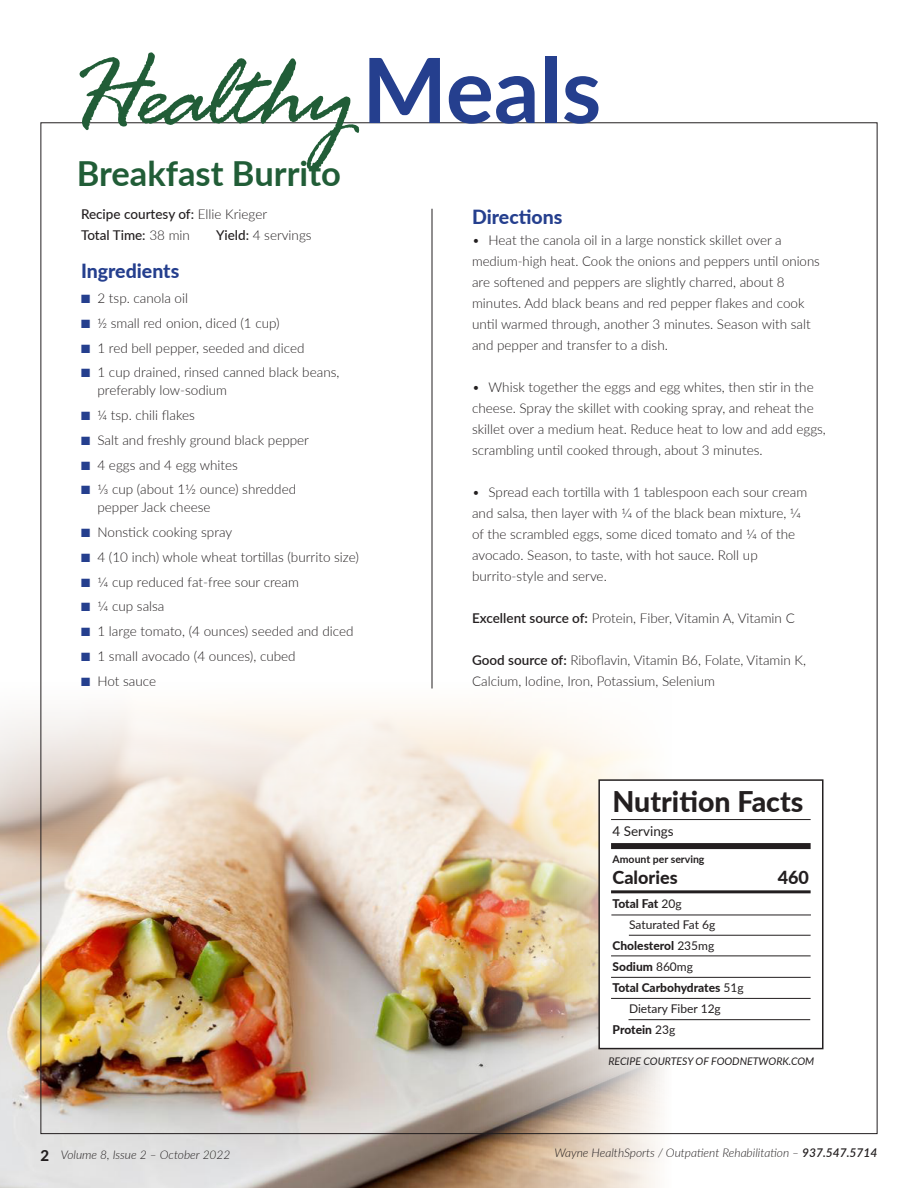
<style>
.page{position:relative;width:918px;height:1188px;background:#fff}
.page>*{position:absolute;margin:0;border:0;box-sizing:border-box;transform-origin:0 0}
.t1{font:108px "Rage Italic AG";color:#215d37}
.t2{font:700 90px "Lato";color:#253f8e}
.t3{font:700 34.5px "Lato";color:#215d37}
.t4{font:800 28.5px "Lato";color:#231f20}
.t5{font:800 19.5px "Lato";color:#253f8e}
.t6{font:800 18px "Lato";color:#231f20}
.t7{font:300 13.5px/21px "Lato";color:#231f20}
.t8{font:500 13.5px "Lato";color:#231f20}
.t9{font:13.5px "Lato";color:#231f20}
.t10{font:italic 300 12px "Lato";color:#231f20}
.t11{font:800 12px "Lato";color:#231f20}
.t12{font:12px "Lato";color:#231f20}
.t13{font:italic 10.5px "Lato";color:#231f20}
.t14{font:700 10.5px "Lato";color:#231f20}
.s1{font-weight:300}
.s2{font-weight:500}
.s3{color:#253f8e}
.s4{font-weight:600}
.s5{font-weight:400}
.s6{font-weight:800;font-style:normal;font-size:15px}
</style>
<div class="page">
<img style="left:0;top:678px;width:460px;height:510px">
<img style="left:460px;top:708px;width:418px;height:480px">
<hr style="left:432px;top:209px;width:1px;height:479px;background:#231f20">
<div style="left:599px;top:780px;width:224px;height:269px;background:#fff"></div>
<div style="left:598px;top:779px;width:226px;height:270px;border:2px solid #231f20"></div>
<hr style="left:611px;top:819px;width:200px;height:1px;background:#231f20">
<div style="left:611px;top:843px;width:200px;height:6px;background:#231f20"></div>
<hr style="left:611px;top:890px;width:200px;height:3px;background:#231f20">
<hr style="left:611px;top:915px;width:200px;height:1px;background:#231f20">
<hr style="left:629px;top:935px;width:182px;height:1px;background:#231f20">
<hr style="left:611px;top:956px;width:200px;height:1px;background:#231f20">
<hr style="left:611px;top:977px;width:200px;height:1px;background:#231f20">
<hr style="left:611px;top:998px;width:200px;height:1px;background:#231f20">
<hr style="left:629px;top:1019px;width:181px;height:1px;background:#231f20">
<p class="t1" style="left:67px;top:47px;width:284px">Healthy</p>
<p class="t2" style="left:362px;top:24px;width:241px">Meals</p>
<p class="t8" style="left:81px;top:204px;width:188px">Recipe courtesy of: <span class="s1">Ellie Krieger</span></p>
<p class="t8" style="left:81px;top:225px;width:110px">Total Time: <span class="s1">38 min</span></p>
<p class="t7" style="left:216px;top:224px;width:97px"><span class="s2">Yield:</span> 4 servings</p>
<p class="t5" style="left:81px;top:257px;width:100px">Ingredients</p>
<p class="t7" style="left:81px;top:287px;width:109px"><span class="s3">■</span> 2 tsp. canola oil</p>
<p class="t7" style="left:81px;top:312px;width:200px"><span class="s3">■</span> ½ small red onion, diced (1 cup)</p>
<p class="t7" style="left:81px;top:337px;width:225px"><span class="s3">■</span> 1 red bell pepper, seeded and diced</p>
<p class="t7" style="left:81px;top:362px;width:260px"><span class="s3">■</span> 1 cup drained, rinsed canned black beans,</p>
<p class="t7" style="left:97px;top:380px;width:131px">preferably low-sodium</p>
<p class="t7" style="left:81px;top:404px;width:115px"><span class="s3">■</span> ¼ tsp. chili flakes</p>
<p class="t7" style="left:81px;top:429px;width:230px"><span class="s3">■</span> Salt and freshly ground black pepper</p>
<p class="t7" style="left:81px;top:454px;width:159px"><span class="s3">■</span> 4 eggs and 4 egg whites</p>
<p class="t7" style="left:81px;top:479px;width:217px"><span class="s3">■</span> 1/3 cup (about 11/2 ounce) shredded</p>
<p class="t7" style="left:97px;top:497px;width:115px">pepper Jack cheese</p>
<p class="t7" style="left:81px;top:521px;width:153px"><span class="s3">■</span> Nonstick cooking spray</p>
<p class="t7" style="left:81px;top:546px;width:280px"><span class="s3">■</span> 4 (10 inch) whole wheat tortillas (burrito size)</p>
<p class="t7" style="left:81px;top:571px;width:220px"><span class="s3">■</span> 1/4 cup reduced fat-free sour cream</p>
<p class="t7" style="left:81px;top:596px;width:85px"><span class="s3">■</span> 1/4 cup salsa</p>
<p class="t7" style="left:81px;top:620px;width:274px"><span class="s3">■</span> 1 large tomato, (4 ounces) seeded and diced</p>
<p class="t7" style="left:81px;top:645px;width:216px"><span class="s3">■</span> 1 small avocado (4 ounces), cubed</p>
<p class="t7" style="left:81px;top:670px;width:77px"><span class="s3">■</span> Hot sauce</p>
<p class="t3" style="left:77px;top:149px;width:266px">Breakfast Burrito</p>
<p class="t5" style="left:472px;top:202px;width:92px">Directions</p>
<p class="t7" style="left:472px;top:229px;width:311px">• Heat the canola oil in a large nonstick skillet over a</p>
<p class="t7" style="left:472px;top:250px;width:349px">medium-high heat. Cook the onions and peppers until onions are softened and peppers are slightly charred, about 8</p>
<p class="t7" style="left:472px;top:292px;width:340px">minutes. Add black beans and red pepper flakes and cook until warmed through, another 3 minutes. Season with salt and pepper and transfer to a dish.</p>
<p class="t7" style="left:472px;top:376px;width:355px">• Whisk together the eggs and egg whites, then stir in the cheese. Spray the skillet with cooking spray, and reheat the skillet over a medium heat. Reduce heat to low and add eggs, scrambling until cooked through, about 3 minutes.</p>
<p class="t7" style="left:472px;top:481px;width:337px">• Spread each tortilla with 1 tablespoon each sour cream and salsa, then layer with 1/4 of the black bean mixture, 1/4</p>
<p class="t7" style="left:472px;top:523px;width:325px">of the scrambled eggs, some diced tomato and 1/4 of the</p>
<p class="t7" style="left:472px;top:544px;width:287px">avocado. Season, to taste, with hot sauce. Roll up</p>
<p class="t7" style="left:472px;top:565px;width:136px">burrito-style and serve.</p>
<p class="t7" style="left:472px;top:607px;width:324px"><span class="s4">Excellent source of:</span> Protein, Fiber, Vitamin A, Vitamin C</p>
<p class="t7" style="left:472px;top:649px;width:335px"><span class="s4">Good source of:</span> Riboflavin, Vitamin B6, Folate, Vitamin K,<br>Calcium, Iodine, Iron, Potassium, Selenium</p>
<p class="t4" style="left:613px;top:780px;width:192px">Nutrition Facts</p>
<p class="t9" style="left:613px;top:821px;width:63px">4 Servings</p>
<p class="t14" style="left:613px;top:851px;width:93px">Amount per serving</p>
<p class="t6" style="left:613px;top:864px;width:67px">Calories</p>
<p class="t6" style="left:778px;top:864px;width:33px">460</p>
<p class="t11" style="left:613px;top:895px;width:71px">Total Fat <span class="s5">20g</span></p>
<p class="t12" style="left:629px;top:916px;width:88px">Saturated Fat 6g</p>
<p class="t11" style="left:613px;top:937px;width:103px">Cholesterol <span class="s5">235mg</span></p>
<p class="t11" style="left:613px;top:958px;width:82px">Sodium <span class="s5">860mg</span></p>
<p class="t11" style="left:613px;top:979px;width:133px">Total Carbohydrates <span class="s5">51g</span></p>
<p class="t12" style="left:629px;top:1000px;width:93px">Dietary Fiber 12g</p>
<p class="t11" style="left:613px;top:1021px;width:64px">Protein <span class="s5">23g</span></p>
<p class="t13" style="left:608px;top:1054px;width:207px">RECIPE COURTESY OF FOODNETWORK.COM</p>
<p class="t10" style="left:40px;top:1147px;width:192px"><span class="s6">2</span> Volume 8, Issue 2 – October 2022</p>
<p class="t10" style="left:555px;top:1144px;width:324px">Wayne HealthSports / Outpatient Rehabilitation – <span class="s4">937.547.5714</span></p>
</div>
